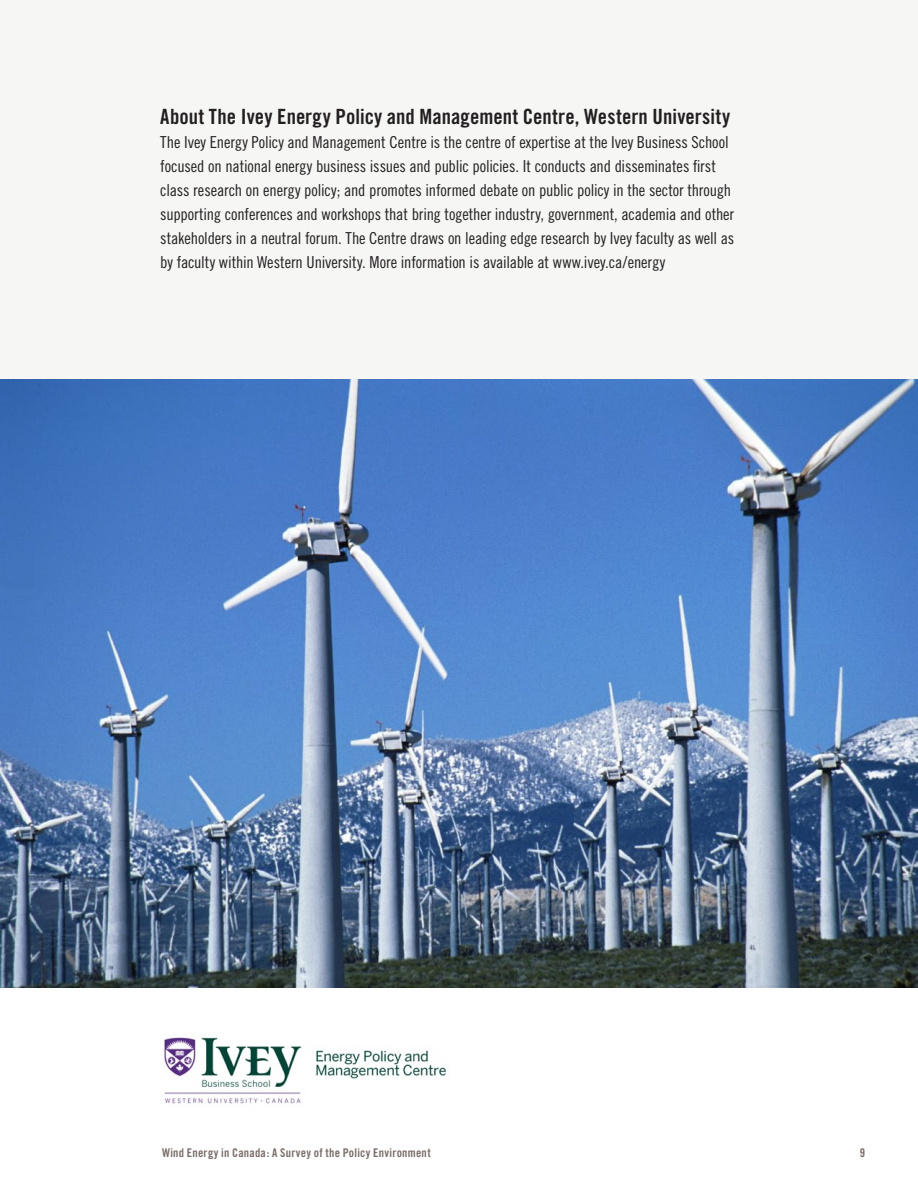
<style>
.page{position:relative;width:918px;height:1188px;background:#fff}
.page>*{position:absolute;margin:0;border:0;box-sizing:border-box;transform-origin:0 0}
.sub{font:21px "Trade Gothic Bold Cond Twenty";letter-spacing:.005em;color:#231f20}
.body{font:16.5px/24px "Trade Gothic Cond Eighteen";letter-spacing:-.01em;color:#231f20}
.t1{font:12px "Trade Gothic Bold Cond Twenty";letter-spacing:.02em;color:#786d69}
</style>
<div class="page">
<div style="left:0;top:0;width:918px;height:594px;background:#f6f6f5"></div>
<img style="left:0;top:380px;width:918px;height:607px">
<img style="left:164px;top:1037px;width:282px;height:67px">
<p class="sub" style="left:160px;top:104px;width:571px">About The Ivey Energy Policy and Management Centre, Western University</p>
<p class="body" style="left:160px;top:130px;width:575px">The Ivey Energy Policy and Management Centre is the centre of expertise at the Ivey Business School focused on national energy business issues and public policies. It conducts and disseminates first class research on energy policy; and promotes informed debate on public policy in the sector through supporting conferences and workshops that bring together industry, government, academia and other stakeholders in a neutral forum. The Centre draws on leading edge research by Ivey faculty as well as by faculty within Western University. More information is available at www.ivey.ca/energy</p>
<p class="t1" style="left:162px;top:1145px;width:270px">Wind Energy in Canada: A Survey of the Policy Environment</p>
<p class="t1" style="left:860px;top:1145px;width:7px">9</p>
</div>
